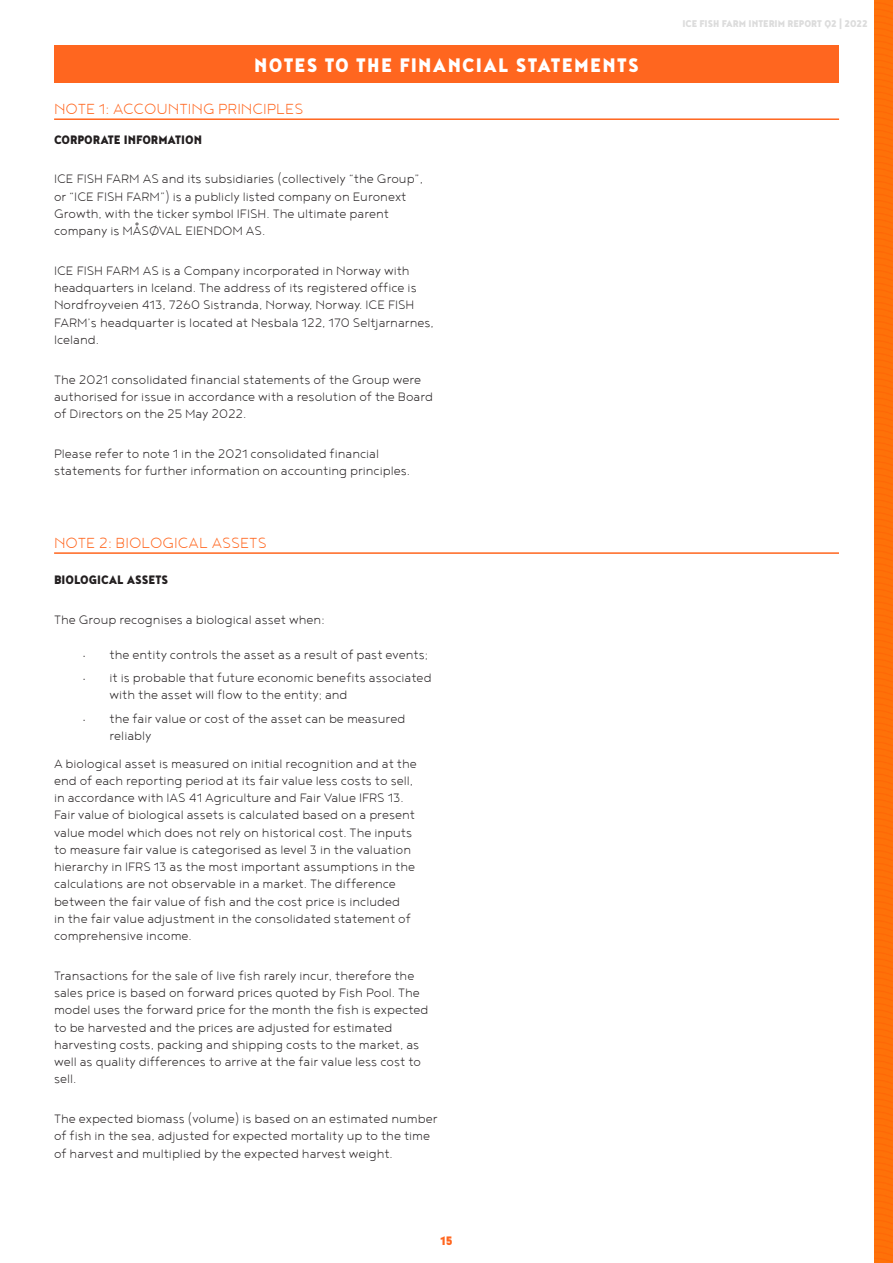
<style>
.page{position:relative;width:893px;height:1263px;background:#fff}
.page>*{position:absolute;margin:0;border:0;box-sizing:border-box;transform-origin:0 0}
.Heading_1{font:900 24px "Noyh Geometric Slim";letter-spacing:.055em;color:#fff}
.Heading_3{font:300 18px "Noyh W01";color:#ff661f}
.t1{font:300 15px/17.2px "Noyh W01";color:#231f20}
.Normal_BOLD{font:900 15px "Noyh Geometric Slim";color:#231f20}
.t2{font:900 15px "Noyh Geometric Slim";color:#ff661f}
.t3{font:900 12px "Noyh Geometric Slim";color:#dcdcdc}
</style>
<div class="page">
<div style="left:875px;top:0;width:18px;height:1263px;background:#fe7109"></div>
<div style="left:54px;top:45px;width:785px;height:37px;background:#ff661f"></div>
<hr style="left:54px;top:118px;width:785px;height:2px;background:#ff661f">
<hr style="left:54px;top:552px;width:785px;height:2px;background:#ff661f">
<p class="Heading_1" style="left:254px;top:51px;width:386px">NOTES TO THE FINANCIAL STATEMENTS</p>
<p class="Heading_3" style="left:54px;top:99px;width:251px">NOTE 1: ACCOUNTING PRINCIPLES</p>
<p class="Normal_BOLD" style="left:54px;top:130px;width:150px">CORPORATE INFORMATION</p>
<p class="t1" style="left:54px;top:170px;width:371px">ICE FISH FARM AS and its subsidiaries (collectively “the Group”, or “ICE FISH FARM”) is a publicly listed company on Euronext Growth, with the ticker symbol IFISH. The ultimate parent company is MÅSØVAL EIENDOM AS.</p>
<p class="t1" style="left:54px;top:262px;width:381px">ICE FISH FARM AS is a Company incorporated in Norway with headquarters in Iceland. The address of its registered office is Nordfroyveien 413, 7260 Sistranda, Norway, Norway. ICE FISH FARM’s headquarter is located at Nesbala 122, 170 Seltjarnarnes, Iceland.</p>
<p class="t1" style="left:54px;top:370px;width:381px">The 2021 consolidated financial statements of the Group were authorised for issue in accordance with a resolution of the Board of Directors on the 25 May 2022.</p>
<p class="t1" style="left:54px;top:445px;width:358px">Please refer to note 1 in the 2021 consolidated financial statements for further information on accounting principles.</p>
<p class="Heading_3" style="left:54px;top:533px;width:214px">NOTE 2: BIOLOGICAL ASSETS</p>
<p class="Normal_BOLD" style="left:54px;top:570px;width:116px">BIOLOGICAL ASSETS</p>
<p class="t1" style="left:54px;top:610px;width:272px">The Group recognises a biological asset when:</p>
<p class="t1" style="left:82px;top:646px;width:347px">• the entity controls the asset as a result of past events;</p>
<p class="t1" style="left:110px;top:669px;width:324px;text-indent:-27px">• it is probable that future economic benefits associated with the asset will flow to the entity; and</p>
<p class="t1" style="left:110px;top:709px;width:297px;text-indent:-27px">• the fair value or cost of the asset can be measured reliably</p>
<p class="t1" style="left:54px;top:754px;width:364px">A biological asset is measured on initial recognition and at the end of each reporting period at its fair value less costs to sell, in accordance with IAS 41 Agriculture and Fair Value IFRS 13.<br>Fair value of biological assets is calculated based on a present value model which does not rely on historical cost. The inputs to measure fair value is categorised as level 3 in the valuation hierarchy in IFRS 13 as the most important assumptions in the calculations are not observable in a market. The difference between the fair value of fish and the cost price is included<br>in the fair value adjustment in the consolidated statement of comprehensive income.</p>
<p class="t1" style="left:54px;top:967px;width:376px">Transactions for the sale of live fish rarely incur, therefore the sales price is based on forward prices quoted by Fish Pool. The model uses the forward price for the month the fish is expected to be harvested and the prices are adjusted for estimated harvesting costs, packing and shipping costs to the market, as well as quality differences to arrive at the fair value less cost to sell.</p>
<p class="t1" style="left:54px;top:1110px;width:385px">The expected biomass (volume) is based on an estimated number of fish in the sea, adjusted for expected mortality up to the time of harvest and multiplied by the expected harvest weight.</p>
<p class="t2" style="left:441px;top:1231px;width:13px">15</p>
<p class="t3" style="left:682px;top:16px;width:187px">ICE FISH FARM INTERIM REPORT Q2 | 2022</p>
</div>
